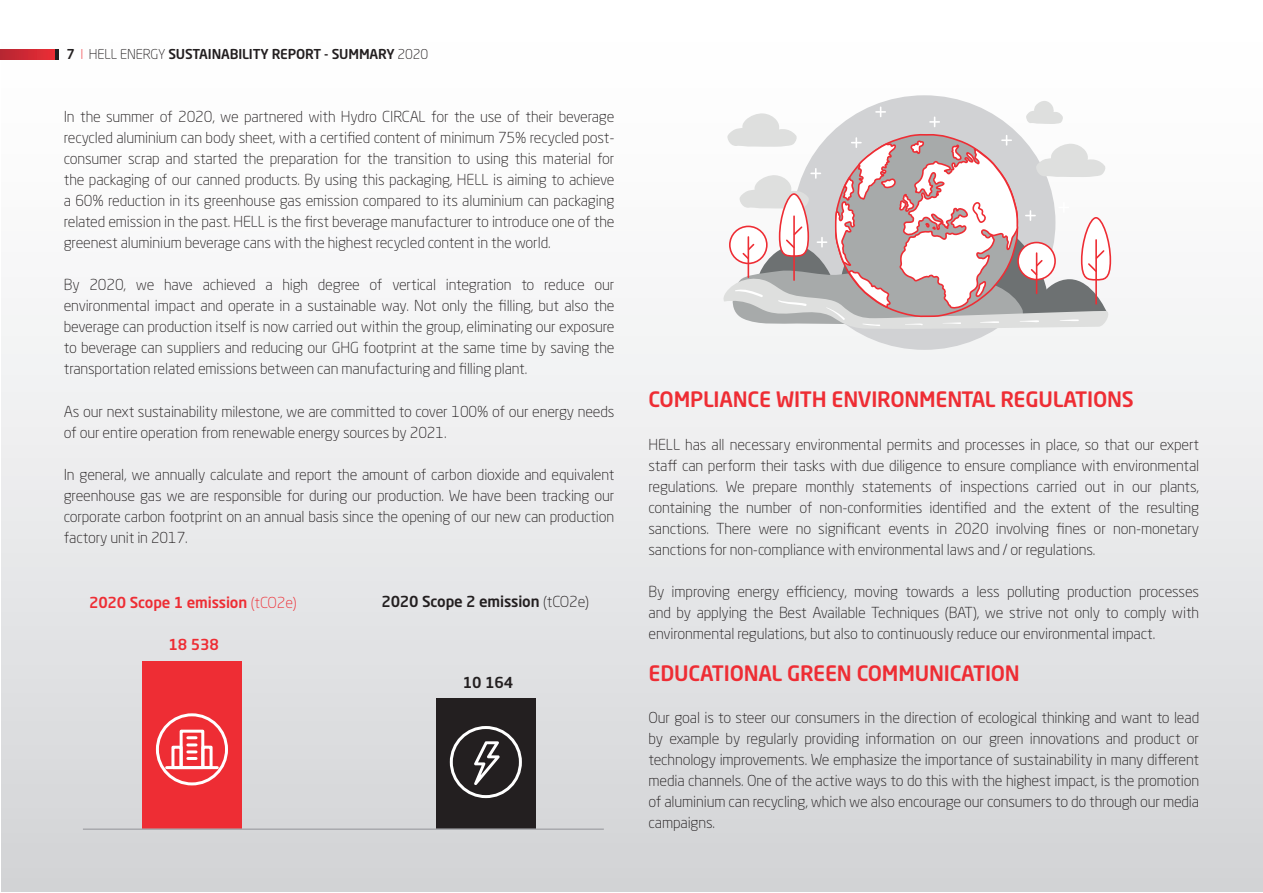
<style>
.page{position:relative;width:1263px;height:893px;background:#fff}
.page>*{position:absolute;margin:0;border:0;box-sizing:border-box;transform-origin:0 0}
.t1{font:500 21px "Neo Sans Pro";letter-spacing:-.01em;color:#ee2d34}
.t2{font:300 15px/21px "Neo Sans Pro";letter-spacing:-.01em;color:#231f20;text-align:justify}
.t3{font:500 15px "Neo Sans Pro";letter-spacing:-.01em;color:#ee2d34}
.t4{font:500 15px "Neo Sans Pro";letter-spacing:-.01em;color:#231f20}
.t5{font:500 13.5px "Neo Sans Pro";letter-spacing:-.01em;color:#231f20}
.s1{font-weight:300;color:#ee2d34}
.s2{font-weight:300}
</style>
<div class="page">
<div style="left:2px;top:0;width:1261px;height:891px;background:linear-gradient(to bottom,#fff,#d4d5d8)"></div>
<svg style="left:0;top:50px;width:56px;height:10px"></svg>
<svg style="left:56px;top:50px;width:3px;height:10px"></svg>
<div style="left:142px;top:661px;width:100px;height:168px;background:#ee2d34"></div>
<div style="left:436px;top:699px;width:99px;height:130px;background:#231f20"></div>
<div style="left:156px;top:713px;width:72px;height:72px;border:3px solid #fff;border-radius:50%"></div>
<hr style="left:167px;top:766px;width:50px;height:3px;background:#fff">
<svg style="left:170px;top:729px;width:44px;height:41px"></svg>
<div style="left:450px;top:726px;width:72px;height:72px;border:3px solid #fff;border-radius:50%"></div>
<svg style="left:474px;top:741px;width:26px;height:44px"></svg>
<svg style="left:722px;top:95px;width:390px;height:255px"></svg>
<hr style="left:83px;top:828px;width:521px;height:2px;background:#a8a9ad">
<p class="t5" style="left:67px;top:46px;width:363px">7 <span class="s1">I</span> <span class="s2">HELL ENERGY</span> SUSTAINABILITY REPORT - SUMMARY <span class="s2">2020</span></p>
<p class="t2" style="left:64px;top:106px;width:552px">In the summer of 2020, we partnered with Hydro CIRCAL for the use of their beverage recycled aluminium can body sheet, with a certified content of minimum 75% recycled post&shy;consumer scrap and started the preparation for the transition to using this material for the packaging of our canned products. By using this packaging, HELL is aiming to achieve a 60% reduction in its greenhouse gas emission compared to its aluminium can packaging related emission in the past. HELL is the first beverage manufacturer to introduce one of the greenest aluminium beverage cans with the highest recycled content in the world.</p>
<p class="t2" style="left:64px;top:274px;width:552px">By 2020, we have achieved a high degree of vertical integration to reduce our environmental impact and operate in a sustainable way. Not only the filling, but also the beverage can production itself is now carried out within the group, eliminating our exposure to beverage can suppliers and reducing our GHG footprint at the same time by saving the transportation related emissions between can manufacturing and filling plant.</p>
<p class="t2" style="left:64px;top:400px;width:552px">As our next sustainability milestone, we are committed to cover 100% of our energy needs of our entire operation from renewable energy sources by 2021.</p>
<p class="t2" style="left:64px;top:464px;width:552px">In general, we annually calculate and report the amount of carbon dioxide and equivalent greenhouse gas we are responsible for during our production. We have been tracking our corporate carbon footprint on an annual basis since the opening of our new can production factory unit in 2017.</p>
<p class="t3" style="left:89px;top:593px;width:209px">2020 Scope 1 emission <span class="s2">(tCO2e)</span></p>
<p class="t4" style="left:381px;top:592px;width:209px">2020 Scope 2 emission <span class="s2">(tCO2e)</span></p>
<p class="t3" style="left:169px;top:635px;width:52px">18 538</p>
<p class="t4" style="left:463px;top:673px;width:52px">10 164</p>
<h1 class="t1" style="left:648px;top:386px;width:487px">COMPLIANCE WITH ENVIRONMENTAL REGULATIONS</h1>
<p class="t2" style="left:648px;top:433px;width:552px">HELL has all necessary environmental permits and processes in place, so that our expert staff can perform their tasks with due diligence to ensure compliance with environmental regulations. We prepare monthly statements of inspections carried out in our plants, containing the number of non-conformities identified and the extent of the resulting sanctions. There were no significant events in 2020 involving fines or non-monetary sanctions for non-compliance with environmental laws and / or regulations.</p>
<p class="t2" style="left:648px;top:581px;width:552px">By improving energy efficiency, moving towards a less polluting production processes and by applying the Best Available Techniques (BAT), we strive not only to comply with environmental regulations, but also to continuously reduce our environmental impact.</p>
<h1 class="t1" style="left:648px;top:660px;width:373px">EDUCATIONAL GREEN COMMUNICATION</h1>
<p class="t2" style="left:648px;top:707px;width:552px">Our goal is to steer our consumers in the direction of ecological thinking and want to lead by example by regularly providing information on our green innovations and product or technology improvements. We emphasize the importance of sustainability in many different media channels. One of the active ways to do this with the highest impact, is the promotion of aluminium can recycling, which we also encourage our consumers to do through our media campaigns.</p>
</div>
